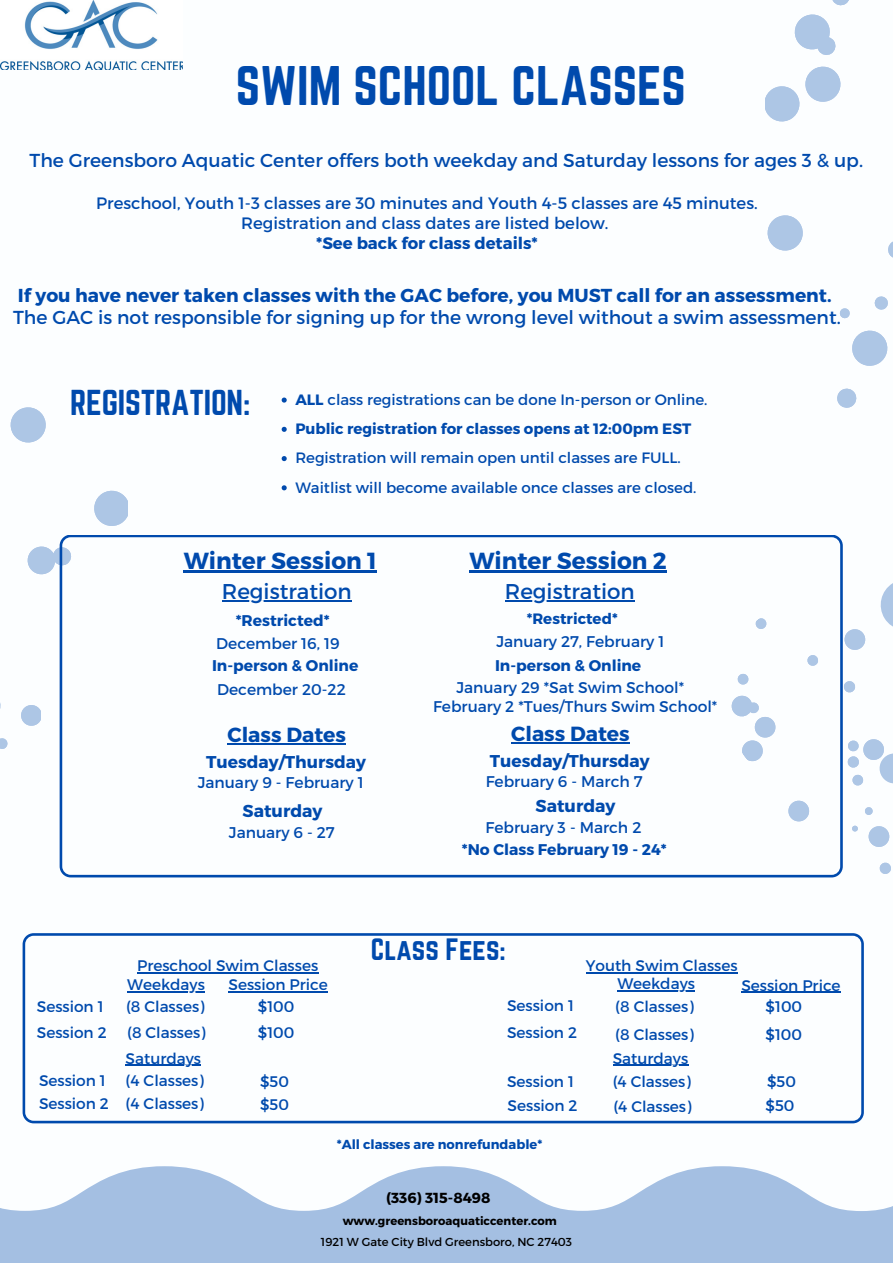
<style>
.page{position:relative;width:893px;height:1263px;background:#fff}
.page>*{position:absolute;margin:0;border:0;box-sizing:border-box;transform-origin:0 0}
.t1{font:48.75px "Norwester";color:#004aad}
.t2{font:31.5px "Norwester";letter-spacing:-.005em;color:#004aad}
.t3{font:27px "Norwester";color:#004aad}
.t4{font:700 23.25px "Montserrat";color:#004aad}
.t5{font:21.38px "Montserrat";color:#004aad}
.t6{font:700 20.48px "Montserrat";color:#004aad}
.t7{font:18.75px "Montserrat";color:#004aad}
.t8{font:700 18.75px "Montserrat";color:#004aad}
.t9{font:700 17.25px "Montserrat";color:#004aad}
.t10{font:700 17.02px "Montserrat";color:#004aad}
.t11{font:16.5px "Montserrat";color:#004aad}
.t12{font:700 16.5px "Montserrat";color:#004aad}
.t13{font:15.52px "Montserrat";color:#004aad}
.t14{font:700 15.52px "Montserrat";color:#004aad}
.t15{font:15.3px "Montserrat";color:#004aad}
.t16{font:15px "Montserrat";color:#004aad}
.t17{font:700 15px "Montserrat";color:#004aad}
.t18{font:700 14.55px "Montserrat";color:#000}
.t19{font:700 13.05px "Montserrat";color:#004aad}
.t20{font:11.55px "Montserrat";color:#000}
.t21{font:700 11.55px "Montserrat";color:#000}
.s1{font-weight:700}
</style>
<div class="page">
<svg style="left:10px;top:407px;width:36px;height:36px"></svg>
<svg style="left:27px;top:545px;width:33px;height:31px"></svg>
<svg style="left:94px;top:490px;width:34px;height:36px"></svg>
<svg style="left:0;top:1166px;width:893px;height:97px;fill:#a4bfe2"></svg>
<svg style="left:23px;top:933px;width:841px;height:190px"></svg>
<img style="left:0;top:0;width:183px;height:70px">
<svg style="left:282px;top:397px;width:5px;height:6px"></svg>
<svg style="left:282px;top:427px;width:5px;height:5px"></svg>
<svg style="left:282px;top:456px;width:5px;height:5px"></svg>
<svg style="left:282px;top:485px;width:5px;height:5px"></svg>
<hr style="left:127px;top:991px;width:78px;height:1px;background:#004aad">
<hr style="left:126px;top:1065px;width:75px;height:1px;background:#004aad">
<hr style="left:137px;top:972px;width:181px;height:1px;background:#004aad">
<hr style="left:586px;top:972px;width:151px;height:1px;background:#004aad">
<hr style="left:613px;top:1065px;width:75px;height:1px;background:#004aad">
<hr style="left:617px;top:990px;width:78px;height:2px;background:#004aad">
<hr style="left:229px;top:991px;width:99px;height:1px;background:#004aad">
<hr style="left:741px;top:992px;width:99px;height:1px;background:#004aad">
<svg style="left:0;top:738px;width:8px;height:11px"></svg>
<svg style="left:21px;top:705px;width:20px;height:21px"></svg>
<svg style="left:852px;top:330px;width:36px;height:36px"></svg>
<svg style="left:874px;top:296px;width:14px;height:14px"></svg>
<svg style="left:839px;top:308px;width:11px;height:11px"></svg>
<svg style="left:837px;top:388px;width:20px;height:20px"></svg>
<svg style="left:765px;top:66px;width:76px;height:56px"></svg>
<svg style="left:888px;top:241px;width:5px;height:17px"></svg>
<svg style="left:767px;top:215px;width:36px;height:36px"></svg>
<svg style="left:880px;top:583px;width:13px;height:44px"></svg>
<svg style="left:794px;top:0;width:55px;height:55px"></svg>
<svg style="left:844px;top:629px;width:22px;height:21px"></svg>
<svg style="left:852px;top:807px;width:38px;height:40px"></svg>
<svg style="left:879px;top:862px;width:12px;height:12px"></svg>
<svg style="left:843px;top:681px;width:13px;height:12px"></svg>
<svg style="left:847px;top:739px;width:46px;height:47px"></svg>
<svg style="left:60px;top:535px;width:783px;height:342px"></svg>
<hr style="left:222px;top:600px;width:130px;height:2px;background:#004aad">
<hr style="left:184px;top:570px;width:193px;height:2px;background:#004aad">
<hr style="left:227px;top:743px;width:119px;height:2px;background:#004aad">
<hr style="left:505px;top:600px;width:130px;height:2px;background:#004aad">
<hr style="left:469px;top:570px;width:198px;height:2px;background:#004aad">
<hr style="left:511px;top:742px;width:119px;height:2px;background:#004aad">
<p class="t1" style="left:236px;top:56px;width:452px">SWIM SCHOOL CLASSES</p>
<p class="t7" style="left:29px;top:148px;width:835px">The Greensboro Aquatic Center offers both weekday and Saturday lessons for ages 3 &amp; up.</p>
<p class="t11" style="left:96px;top:193px;width:663px">Preschool, Youth 1-3 classes are 30 minutes and Youth 4-5 classes are 45 minutes.</p>
<p class="t11" style="left:241px;top:212px;width:369px">Registration and class dates are listed below.</p>
<p class="t12" style="left:316px;top:232px;width:223px">*See back for class details*</p>
<p class="t8" style="left:18px;top:283px;width:815px">If you have never taken classes with the GAC before, you MUST call for an assessment.</p>
<p class="t7" style="left:13px;top:305px;width:829px">The GAC is not responsible for signing up for the wrong level without a swim assessment.</p>
<p class="t2" style="left:70px;top:383px;width:182px">REGISTRATION:</p>
<p class="t16" style="left:295px;top:390px;width:414px"><span class="s1">ALL</span> class registrations can be done In-person or Online.</p>
<p class="t17" style="left:295px;top:419px;width:397px">Public registration for classes opens at 12:00pm EST</p>
<p class="t16" style="left:295px;top:448px;width:387px">Registration will remain open until classes are FULL.</p>
<p class="t16" style="left:295px;top:477px;width:403px">Waitlist will become available once classes are closed.</p>
<p class="t4" style="left:184px;top:546px;width:195px">Winter Session 1</p>
<p class="t5" style="left:222px;top:578px;width:131px">Registration</p>
<p class="t14" style="left:236px;top:611px;width:95px">*Restricted*</p>
<p class="t14" style="left:212px;top:655px;width:148px">In-person &amp; Online</p>
<p class="t13" style="left:216px;top:633px;width:125px">December 16, 19</p>
<p class="t13" style="left:217px;top:679px;width:130px">December 20-22</p>
<p class="t6" style="left:227px;top:722px;width:120px">Class Dates</p>
<p class="t10" style="left:206px;top:750px;width:161px">Tuesday/Thursday</p>
<p class="t13" style="left:198px;top:772px;width:168px">January 9 - February 1</p>
<p class="t9" style="left:243px;top:800px;width:81px">Saturday</p>
<p class="t13" style="left:229px;top:822px;width:107px">January 6 - 27</p>
<p class="t4" style="left:469px;top:546px;width:199px">Winter Session 2</p>
<p class="t5" style="left:505px;top:578px;width:131px">Registration</p>
<p class="t17" style="left:527px;top:609px;width:92px">*Restricted*</p>
<p class="t13" style="left:496px;top:631px;width:170px">January 27, February 1</p>
<p class="t13" style="left:456px;top:677px;width:229px">January 29 *Sat Swim School*</p>
<p class="t14" style="left:495px;top:655px;width:148px">In-person &amp; Online</p>
<p class="t13" style="left:433px;top:696px;width:286px">February 2 *Tues/Thurs Swim School*</p>
<p class="t6" style="left:511px;top:721px;width:120px">Class Dates</p>
<p class="t10" style="left:490px;top:749px;width:161px">Tuesday/Thursday</p>
<p class="t13" style="left:486px;top:771px;width:158px">February 6 - March 7</p>
<p class="t13" style="left:485px;top:817px;width:157px">February 3 - March 2</p>
<p class="t14" style="left:462px;top:840px;width:206px">*No Class February 19 - 24*</p>
<p class="t9" style="left:535px;top:794px;width:81px">Saturday</p>
<p class="t3" style="left:371px;top:933px;width:136px">Class Fees:</p>
<p class="t15" style="left:137px;top:956px;width:183px">Preschool Swim Classes</p>
<p class="t15" style="left:586px;top:956px;width:153px">Youth Swim Classes</p>
<p class="t15" style="left:127px;top:975px;width:79px">Weekdays</p>
<p class="t15" style="left:37px;top:997px;width:68px">Session 1</p>
<p class="t15" style="left:126px;top:997px;width:80px">(8 Classes)</p>
<p class="t15" style="left:229px;top:975px;width:101px">Session Price</p>
<p class="t15" style="left:258px;top:997px;width:38px">$100</p>
<p class="t15" style="left:617px;top:974px;width:79px">Weekdays</p>
<p class="t15" style="left:741px;top:975px;width:101px">Session Price</p>
<p class="t15" style="left:507px;top:996px;width:68px">Session 1</p>
<p class="t15" style="left:615px;top:997px;width:80px">(8 Classes)</p>
<p class="t15" style="left:765px;top:997px;width:38px">$100</p>
<p class="t15" style="left:37px;top:1022px;width:71px">Session 2</p>
<p class="t15" style="left:127px;top:1022px;width:80px">(8 Classes)</p>
<p class="t15" style="left:258px;top:1022px;width:38px">$100</p>
<p class="t15" style="left:507px;top:1022px;width:71px">Session 2</p>
<p class="t15" style="left:615px;top:1024px;width:80px">(8 Classes)</p>
<p class="t15" style="left:765px;top:1024px;width:38px">$100</p>
<p class="t15" style="left:126px;top:1048px;width:77px">Saturdays</p>
<p class="t15" style="left:613px;top:1048px;width:77px">Saturdays</p>
<p class="t15" style="left:39px;top:1071px;width:68px">Session 1</p>
<p class="t15" style="left:126px;top:1071px;width:79px">(4 Classes)</p>
<p class="t15" style="left:260px;top:1071px;width:30px">$50</p>
<p class="t15" style="left:507px;top:1072px;width:68px">Session 1</p>
<p class="t15" style="left:613px;top:1072px;width:79px">(4 Classes)</p>
<p class="t15" style="left:767px;top:1071px;width:30px">$50</p>
<p class="t15" style="left:39px;top:1094px;width:71px">Session 2</p>
<p class="t15" style="left:126px;top:1094px;width:79px">(4 Classes)</p>
<p class="t15" style="left:260px;top:1094px;width:30px">$50</p>
<p class="t15" style="left:507px;top:1096px;width:71px">Session 2</p>
<p class="t15" style="left:613px;top:1097px;width:79px">(4 Classes)</p>
<p class="t15" style="left:765px;top:1096px;width:30px">$50</p>
<p class="t19" style="left:337px;top:1136px;width:207px">*All classes are nonrefundable*</p>
<p class="t18" style="left:386px;top:1188px;width:106px">(336) 315-8498</p>
<p class="t20" style="left:321px;top:1234px;width:253px">1921 W Gate City Blvd Greensboro, NC 27403</p>
<p class="t21" style="left:343px;top:1214px;width:216px">www.greensboroaquaticcenter.com</p>
</div>
